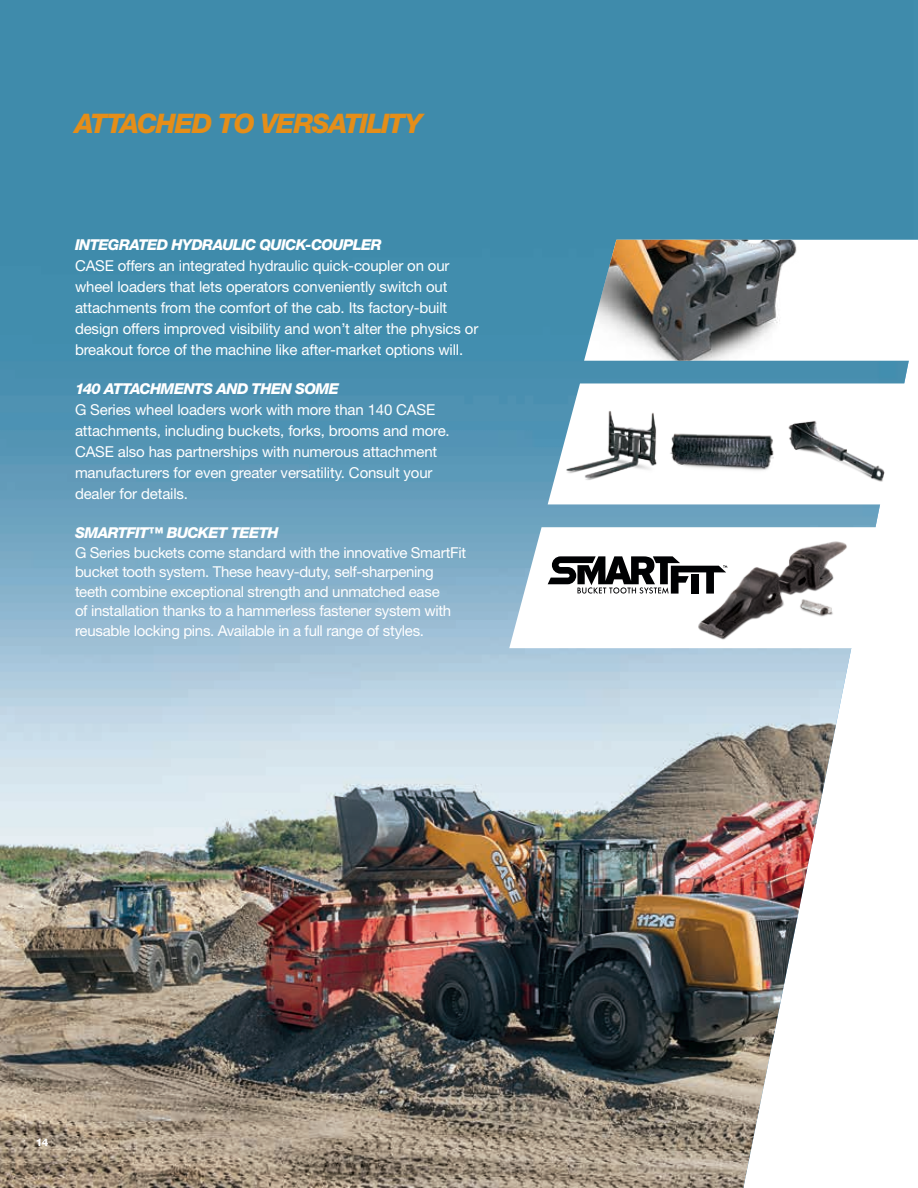
<style>
.page{position:relative;width:918px;height:1188px;background:#fff}
.page>*{position:absolute;margin:0;border:0;box-sizing:border-box;transform-origin:0 0}
.t1{font:italic 800 27px "Helvetica Neue LT Std";letter-spacing:-.055em;color:#e58e19}
.t2{font:15px/21px "Helvetica Neue LT Std";letter-spacing:-.01em;color:#fff}
.t3{font:italic 800 15px "Helvetica Neue LT Std";letter-spacing:-.04em;color:#fff}
.t4{font:800 10.5px "Helvetica Neue LT Std";color:#fff}
</style>
<div class="page">
<img style="left:0;top:0;width:918px;height:1188px">
<svg style="left:856px;top:240px;width:62px;height:121px"></svg>
<img style="left:584px;top:240px;width:272px;height:121px">
<svg style="left:548px;top:383px;width:370px;height:121px"></svg>
<img style="left:550px;top:399px;width:143px;height:96px">
<svg style="left:509px;top:527px;width:172px;height:121px"></svg>
<img style="left:681px;top:527px;width:203px;height:121px">
<svg style="left:548px;top:556px;width:179px;height:38px"></svg>
<img style="left:664px;top:421px;width:110px;height:54px">
<img style="left:786px;top:412px;width:109px;height:76px">
<h1 class="t1" style="left:75px;top:107px;width:349px">ATTACHED TO VERSATILITY</h1>
<p class="t3" style="left:75px;top:236px;width:308px">INTEGRATED HYDRAULIC QUICK-COUPLER</p>
<p class="t2" style="left:75px;top:255px;width:405px">CASE offers an integrated hydraulic quick-coupler on our wheel loaders that lets operators conveniently switch out attachments from the comfort of the cab. Its factory-built design offers improved visibility and won’t alter the physics or breakout force of the machine like after-market options will.</p>
<p class="t3" style="left:75px;top:380px;width:266px">140 ATTACHMENTS AND THEN SOME</p>
<p class="t2" style="left:75px;top:399px;width:376px">G Series wheel loaders work with more than 140 CASE attachments, including buckets, forks, brooms and more.<br>CASE also has partnerships with numerous attachment manufacturers for even greater versatility. Consult your dealer for details.</p>
<p class="t3" style="left:75px;top:524px;width:205px">SMARTFIT™ BUCKET TEETH</p>
<p class="t2" style="left:75px;top:543px;width:393px;line-height:19.5px">G Series buckets come standard with the innovative SmartFit bucket tooth system. These heavy-duty, self-sharpening teeth combine exceptional strength and unmatched ease<br>of installation thanks to a hammerless fastener system with reusable locking pins. Available in a full range of styles.</p>
<p class="t4" style="left:36px;top:1136px;width:14px">14</p>
</div>
